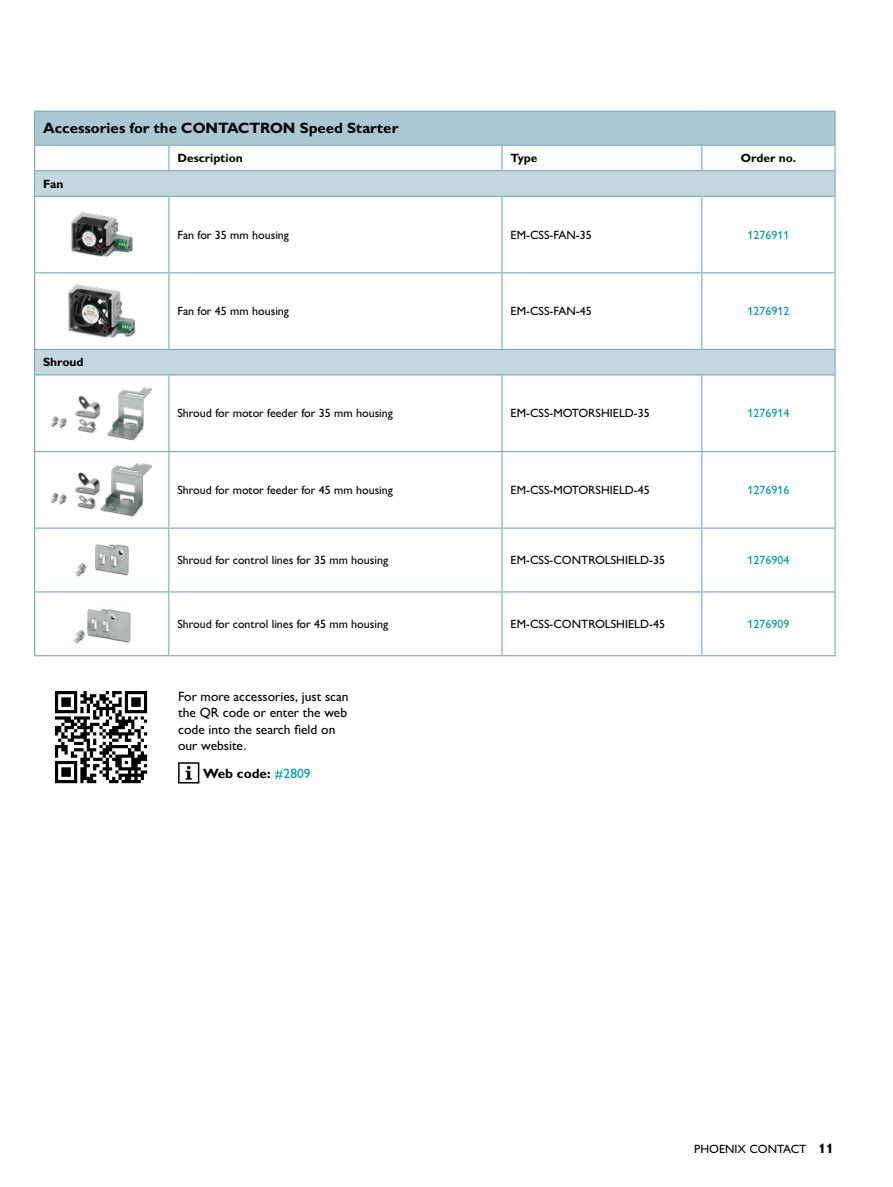
<style>
.page{position:relative;width:893px;height:1187px;background:#fff}
.page>*{position:absolute;margin:0;border:0;box-sizing:border-box;transform-origin:0 0}
.t1{font:700 15px "Px C Gill Alt One";color:#000}
.t2{font:13.5px/16.2px "Px C Gill Alt One";color:#000}
.t3{font:700 13.5px "Px C Gill Alt One";color:#000}
.t4{font:12px "Px C Gill Alt One";color:#000}
.t5{font:12px "Px C Gill Alt One";color:#0099a1}
.t6{font:700 12px "Px C Gill Alt One";color:#000}
.s1{font-weight:400;color:#0099a1}
.s2{font-weight:700;font-size:13.5px}
</style>
<div class="page">
<svg style="left:147px;top:691px;width:1px;height:83px"></svg>
<svg style="left:55px;top:691px;width:92px;height:92px"></svg>
<div style="left:35px;top:111px;width:800px;height:34px;background:#aac7d3"></div>
<svg style="left:35px;top:146px;width:799px;height:509px"></svg>
<svg style="left:35px;top:171px;width:799px;height:203px"></svg>
<hr style="left:834px;top:112px;width:2px;height:33px;background:#76abbd">
<hr style="left:834px;top:171px;width:2px;height:25px;background:#76abbd">
<hr style="left:834px;top:350px;width:2px;height:24px;background:#76abbd">
<hr style="left:34px;top:170px;width:135px;height:1px;background:#76abbd">
<hr style="left:169px;top:170px;width:333px;height:1px;background:#76abbd">
<hr style="left:502px;top:170px;width:200px;height:1px;background:#76abbd">
<hr style="left:702px;top:170px;width:134px;height:1px;background:#76abbd">
<hr style="left:34px;top:196px;width:135px;height:1px;background:#76abbd">
<hr style="left:34px;top:272px;width:135px;height:1px;background:#76abbd">
<hr style="left:168px;top:197px;width:1px;height:75px;background:#76abbd">
<hr style="left:501px;top:197px;width:2px;height:75px;background:#76abbd">
<hr style="left:169px;top:272px;width:333px;height:1px;background:#76abbd">
<hr style="left:168px;top:273px;width:1px;height:76px;background:#76abbd">
<hr style="left:501px;top:273px;width:2px;height:76px;background:#76abbd">
<hr style="left:169px;top:145px;width:333px;height:1px;background:#76abbd">
<svg style="left:168px;top:146px;width:1px;height:24px"></svg>
<hr style="left:501px;top:146px;width:2px;height:24px;background:#76abbd">
<hr style="left:169px;top:196px;width:333px;height:1px;background:#76abbd">
<hr style="left:169px;top:374px;width:333px;height:1px;background:#76abbd">
<hr style="left:169px;top:451px;width:333px;height:1px;background:#76abbd">
<hr style="left:169px;top:527px;width:333px;height:1px;background:#76abbd">
<hr style="left:169px;top:591px;width:333px;height:1px;background:#76abbd">
<hr style="left:169px;top:655px;width:333px;height:1px;background:#76abbd">
<hr style="left:501px;top:375px;width:2px;height:76px;background:#76abbd">
<hr style="left:502px;top:451px;width:200px;height:1px;background:#76abbd">
<hr style="left:501px;top:452px;width:2px;height:75px;background:#76abbd">
<hr style="left:502px;top:527px;width:200px;height:1px;background:#76abbd">
<hr style="left:501px;top:528px;width:2px;height:63px;background:#76abbd">
<hr style="left:502px;top:591px;width:200px;height:1px;background:#76abbd">
<hr style="left:501px;top:592px;width:2px;height:63px;background:#76abbd">
<hr style="left:502px;top:655px;width:200px;height:1px;background:#76abbd">
<hr style="left:701px;top:375px;width:1px;height:76px;background:#76abbd">
<hr style="left:834px;top:375px;width:2px;height:76px;background:#76abbd">
<hr style="left:702px;top:451px;width:134px;height:1px;background:#76abbd">
<hr style="left:701px;top:452px;width:1px;height:75px;background:#76abbd">
<hr style="left:834px;top:452px;width:2px;height:75px;background:#76abbd">
<hr style="left:702px;top:527px;width:134px;height:1px;background:#76abbd">
<hr style="left:701px;top:528px;width:1px;height:63px;background:#76abbd">
<hr style="left:834px;top:528px;width:2px;height:63px;background:#76abbd">
<hr style="left:702px;top:591px;width:134px;height:1px;background:#76abbd">
<hr style="left:701px;top:592px;width:1px;height:63px;background:#76abbd">
<hr style="left:834px;top:592px;width:2px;height:63px;background:#76abbd">
<hr style="left:702px;top:655px;width:134px;height:1px;background:#76abbd">
<hr style="left:34px;top:374px;width:135px;height:1px;background:#76abbd">
<hr style="left:34px;top:528px;width:1px;height:63px;background:#76abbd">
<hr style="left:168px;top:528px;width:1px;height:63px;background:#76abbd">
<hr style="left:34px;top:592px;width:1px;height:63px;background:#76abbd">
<hr style="left:168px;top:592px;width:1px;height:63px;background:#76abbd">
<hr style="left:34px;top:655px;width:135px;height:1px;background:#76abbd">
<hr style="left:34px;top:375px;width:1px;height:76px;background:#76abbd">
<hr style="left:168px;top:375px;width:1px;height:76px;background:#76abbd">
<hr style="left:34px;top:452px;width:1px;height:75px;background:#76abbd">
<hr style="left:168px;top:452px;width:1px;height:75px;background:#76abbd">
<hr style="left:34px;top:527px;width:135px;height:1px;background:#76abbd">
<hr style="left:34px;top:197px;width:1px;height:75px;background:#76abbd">
<hr style="left:34px;top:273px;width:1px;height:76px;background:#76abbd">
<hr style="left:34px;top:145px;width:135px;height:1px;background:#76abbd">
<hr style="left:502px;top:145px;width:200px;height:1px;background:#76abbd">
<hr style="left:702px;top:145px;width:134px;height:1px;background:#76abbd">
<svg style="left:34px;top:146px;width:1px;height:50px"></svg>
<svg style="left:34px;top:350px;width:1px;height:24px"></svg>
<hr style="left:34px;top:111px;width:135px;height:1px;background:#76abbd">
<hr style="left:34px;top:112px;width:1px;height:33px;background:#76abbd">
<hr style="left:169px;top:111px;width:333px;height:1px;background:#76abbd">
<hr style="left:502px;top:111px;width:200px;height:1px;background:#76abbd">
<hr style="left:702px;top:111px;width:134px;height:1px;background:#76abbd">
<hr style="left:34px;top:349px;width:135px;height:1px;background:#76abbd">
<hr style="left:169px;top:349px;width:333px;height:1px;background:#76abbd">
<hr style="left:502px;top:349px;width:200px;height:1px;background:#76abbd">
<hr style="left:702px;top:349px;width:134px;height:1px;background:#76abbd">
<hr style="left:34px;top:451px;width:135px;height:1px;background:#76abbd">
<hr style="left:34px;top:591px;width:135px;height:1px;background:#76abbd">
<svg style="left:701px;top:146px;width:1px;height:24px"></svg>
<hr style="left:834px;top:146px;width:2px;height:24px;background:#76abbd">
<hr style="left:502px;top:196px;width:200px;height:1px;background:#76abbd">
<hr style="left:702px;top:196px;width:134px;height:1px;background:#76abbd">
<hr style="left:701px;top:197px;width:1px;height:75px;background:#76abbd">
<hr style="left:834px;top:197px;width:2px;height:75px;background:#76abbd">
<hr style="left:502px;top:272px;width:200px;height:1px;background:#76abbd">
<hr style="left:702px;top:272px;width:134px;height:1px;background:#76abbd">
<hr style="left:701px;top:273px;width:1px;height:76px;background:#76abbd">
<hr style="left:834px;top:273px;width:2px;height:76px;background:#76abbd">
<hr style="left:502px;top:374px;width:200px;height:1px;background:#76abbd">
<hr style="left:702px;top:374px;width:134px;height:1px;background:#76abbd">
<img style="left:66px;top:209px;width:71px;height:51px">
<img style="left:63px;top:281px;width:78px;height:60px">
<img style="left:43px;top:380px;width:118px;height:66px">
<img style="left:43px;top:456px;width:118px;height:67px">
<img style="left:71px;top:537px;width:61px;height:46px">
<img style="left:69px;top:597px;width:65px;height:53px">
<svg style="left:178px;top:762px;width:21px;height:21px"></svg>
<p class="t1" style="left:43px;top:119px;width:357px">Accessories for the CONTACTRON Speed Starter</p>
<p class="t6" style="left:177px;top:150px;width:67px">Description</p>
<p class="t6" style="left:510px;top:150px;width:29px">Type</p>
<p class="t6" style="left:741px;top:150px;width:56px">Order no.</p>
<p class="t6" style="left:43px;top:176px;width:22px">Fan</p>
<p class="t4" style="left:177px;top:227px;width:113px">Fan for 35 mm housing</p>
<p class="t4" style="left:510px;top:227px;width:83px">EM-CSS-FAN-35</p>
<p class="t5" style="left:747px;top:227px;width:43px">1276911</p>
<p class="t6" style="left:43px;top:355px;width:42px">Shroud</p>
<p class="t4" style="left:177px;top:304px;width:113px">Fan for 45 mm housing</p>
<p class="t4" style="left:510px;top:304px;width:83px">EM-CSS-FAN-45</p>
<p class="t5" style="left:747px;top:304px;width:43px">1276912</p>
<p class="t4" style="left:177px;top:406px;width:217px">Shroud for motor feeder for 35 mm housing</p>
<p class="t4" style="left:510px;top:406px;width:141px">EM-CSS-MOTORSHIELD-35</p>
<p class="t5" style="left:747px;top:406px;width:43px">1276914</p>
<p class="t4" style="left:177px;top:482px;width:217px">Shroud for motor feeder for 45 mm housing</p>
<p class="t4" style="left:510px;top:482px;width:141px">EM-CSS-MOTORSHIELD-45</p>
<p class="t5" style="left:747px;top:482px;width:43px">1276916</p>
<p class="t4" style="left:177px;top:553px;width:212px">Shroud for control lines for 35 mm housing</p>
<p class="t4" style="left:510px;top:553px;width:156px">EM-CSS-CONTROLSHIELD-35</p>
<p class="t5" style="left:747px;top:553px;width:43px">1276904</p>
<p class="t4" style="left:177px;top:616px;width:212px">Shroud for control lines for 45 mm housing</p>
<p class="t4" style="left:510px;top:616px;width:156px">EM-CSS-CONTROLSHIELD-45</p>
<p class="t5" style="left:747px;top:616px;width:43px">1276909</p>
<p class="t2" style="left:178px;top:688px;width:172px">For more accessories, just scan the QR code or enter the web code into the search field on our website.</p>
<p class="t3" style="left:203px;top:765px;width:109px">Web code: <span class="s1">#2809</span></p>
<p class="t4" style="left:694px;top:1141px;width:141px">PHOENIX CONTACT <span class="s2">11</span></p>
</div>
